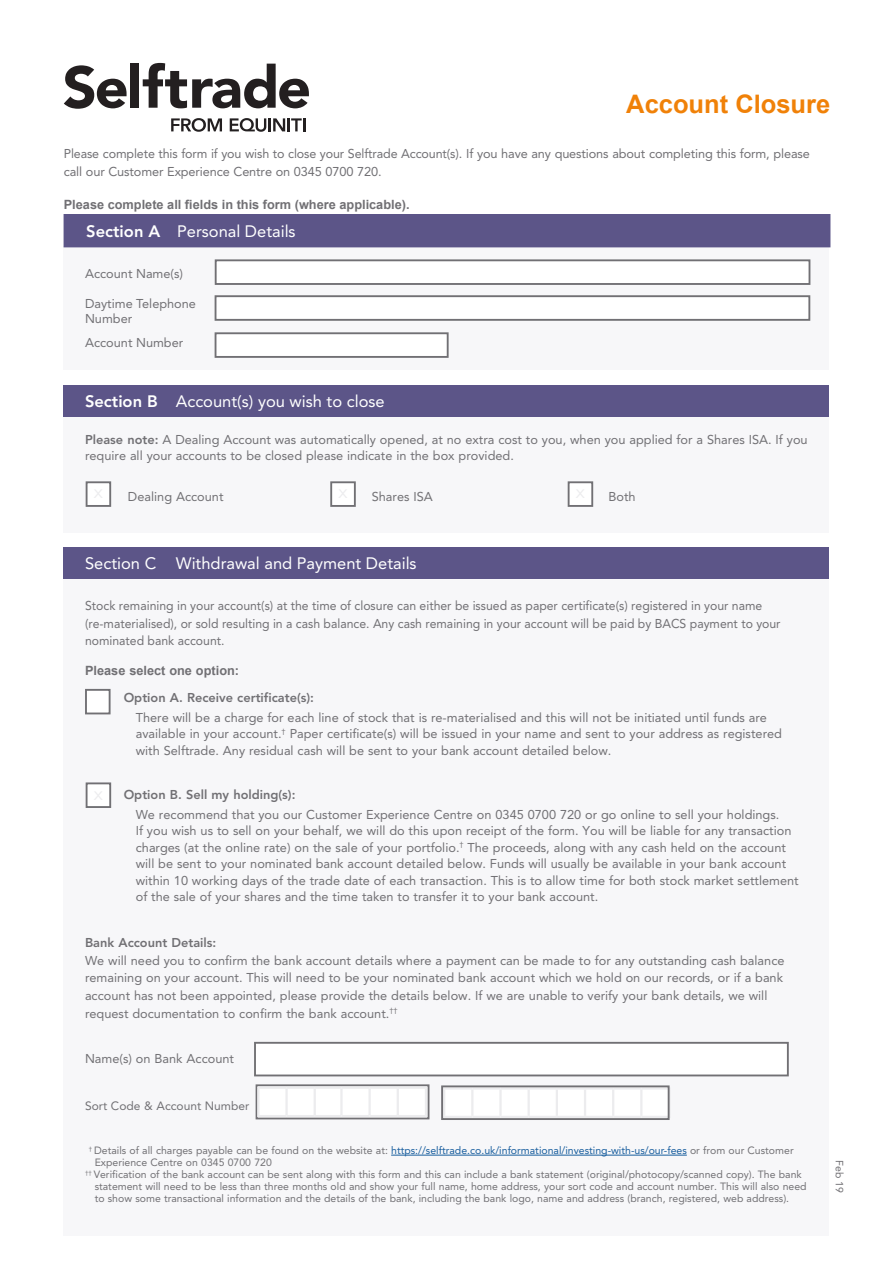
<style>
.page{position:relative;width:893px;height:1263px;background:#fff}
.page>*{position:absolute;margin:0;border:0;box-sizing:border-box;transform-origin:0 0}
.t1{font:700 25.5px "Arial";color:#f08108}
.t2{font:16.5px "Avenir LT Std";color:#fff}
.t3{font:12.75px/16.5px "Avenir LT Std";color:#717074}
.t4{font:12.75px/17.7px "Avenir LT Std";color:#717074;scale:.96 1}
.t5{font:800 12.75px/27px "Avenir LT Std";color:#717074}
.t6{font:700 12.75px "Arial";color:#717074}
.t7{font:12px "Avenir LT Std";color:#717074}
.t8{font:10.5px "Avenir LT Std";color:#717074}
.s1{font-weight:800}
.s2{font-family:"Arial";font-weight:700}
.s3{color:#175d9e}
</style>
<div class="page">
<div style="left:64px;top:247px;width:765px;height:123px;background:#f7f7f9"></div>
<div style="left:64px;top:413px;width:765px;height:120px;background:#f7f7f9"></div>
<div style="left:64px;top:579px;width:765px;height:656px;background:#f7f7f9"></div>
<hr style="left:391px;top:1155px;width:296px;height:1px;background:#175d9e">
<div style="left:64px;top:215px;width:766px;height:32px;background:#5c5588"></div>
<div style="left:64px;top:214px;width:766px;height:33px;border:2px solid #5c5588"></div>
<div style="left:64px;top:385px;width:765px;height:32px;background:#5c5588"></div>
<div style="left:64px;top:547px;width:765px;height:32px;background:#5c5588"></div>
<div style="left:215px;top:332px;width:234px;height:26px;background:#fff;border:2px solid #717074"></div>
<div style="left:87px;top:482px;width:23px;height:24px;background:#fff"></div>
<div style="left:86px;top:481px;width:25px;height:26px;border:2px solid #717074"></div>
<div style="left:85px;top:689px;width:26px;height:25px;background:#fff;border:2px solid #717074"></div>
<div style="left:331px;top:482px;width:24px;height:24px;background:#fff"></div>
<div style="left:330px;top:481px;width:26px;height:26px;border:2px solid #717074"></div>
<div style="left:87px;top:783px;width:23px;height:24px;background:#fff"></div>
<div style="left:86px;top:782px;width:25px;height:26px;border:2px solid #717074"></div>
<div style="left:569px;top:482px;width:23px;height:24px;background:#fff"></div>
<div style="left:568px;top:481px;width:25px;height:26px;border:2px solid #717074"></div>
<div style="left:215px;top:259px;width:595px;height:26px;background:#fff;border:2px solid #717074"></div>
<div style="left:215px;top:295px;width:595px;height:26px;background:#fff;border:2px solid #717074"></div>
<div style="left:254px;top:1042px;width:535px;height:34px;background:#fff;border:2px solid #717074"></div>
<div style="left:442px;top:1086px;width:227px;height:33px;background:#fff"></div>
<hr style="left:443px;top:1087px;width:29px;height:2px;background:#ececee">
<hr style="left:443px;top:1089px;width:2px;height:27px;background:#ececee">
<hr style="left:472px;top:1087px;width:28px;height:2px;background:#ececee">
<hr style="left:471px;top:1089px;width:2px;height:27px;background:#ececee">
<hr style="left:500px;top:1087px;width:29px;height:2px;background:#ececee">
<hr style="left:499px;top:1089px;width:3px;height:27px;background:#ececee">
<hr style="left:529px;top:1087px;width:28px;height:2px;background:#ececee">
<hr style="left:528px;top:1089px;width:2px;height:27px;background:#ececee">
<hr style="left:557px;top:1087px;width:28px;height:2px;background:#ececee">
<hr style="left:556px;top:1089px;width:2px;height:27px;background:#ececee">
<hr style="left:585px;top:1087px;width:28px;height:2px;background:#ececee">
<hr style="left:584px;top:1089px;width:2px;height:27px;background:#ececee">
<hr style="left:613px;top:1087px;width:28px;height:2px;background:#ececee">
<hr style="left:612px;top:1089px;width:2px;height:27px;background:#ececee">
<hr style="left:641px;top:1087px;width:30px;height:2px;background:#ececee">
<hr style="left:640px;top:1089px;width:2px;height:27px;background:#ececee">
<hr style="left:668px;top:1089px;width:3px;height:27px;background:#ececee">
<hr style="left:443px;top:1116px;width:29px;height:2px;background:#ececee">
<hr style="left:472px;top:1116px;width:28px;height:2px;background:#ececee">
<hr style="left:500px;top:1116px;width:29px;height:2px;background:#ececee">
<hr style="left:529px;top:1116px;width:28px;height:2px;background:#ececee">
<hr style="left:557px;top:1116px;width:28px;height:2px;background:#ececee">
<hr style="left:585px;top:1116px;width:28px;height:2px;background:#ececee">
<hr style="left:613px;top:1116px;width:28px;height:2px;background:#ececee">
<hr style="left:641px;top:1116px;width:30px;height:2px;background:#ececee">
<div style="left:441px;top:1085px;width:229px;height:35px;border:2px solid #717074"></div>
<div style="left:256px;top:1084px;width:173px;height:35px;background:#fff;border:2px solid #717074"></div>
<hr style="left:257px;top:1086px;width:30px;height:3px;background:#ececee">
<hr style="left:257px;top:1089px;width:2px;height:26px;background:#ececee">
<hr style="left:287px;top:1086px;width:28px;height:3px;background:#ececee">
<hr style="left:285px;top:1089px;width:3px;height:26px;background:#ececee">
<hr style="left:315px;top:1086px;width:26px;height:3px;background:#ececee">
<hr style="left:314px;top:1089px;width:2px;height:26px;background:#ececee">
<hr style="left:341px;top:1086px;width:29px;height:3px;background:#ececee">
<hr style="left:340px;top:1089px;width:3px;height:26px;background:#ececee">
<hr style="left:370px;top:1086px;width:28px;height:3px;background:#ececee">
<hr style="left:368px;top:1089px;width:3px;height:26px;background:#ececee">
<hr style="left:398px;top:1086px;width:29px;height:3px;background:#ececee">
<hr style="left:397px;top:1089px;width:2px;height:26px;background:#ececee">
<hr style="left:425px;top:1089px;width:2px;height:26px;background:#ececee">
<hr style="left:257px;top:1115px;width:30px;height:2px;background:#ececee">
<hr style="left:287px;top:1115px;width:28px;height:2px;background:#ececee">
<hr style="left:315px;top:1115px;width:26px;height:2px;background:#ececee">
<hr style="left:341px;top:1115px;width:29px;height:2px;background:#ececee">
<hr style="left:370px;top:1115px;width:28px;height:2px;background:#ececee">
<hr style="left:398px;top:1115px;width:29px;height:2px;background:#ececee">
<svg style="left:143px;top:63px;width:166px;height:45px"></svg>
<div style="left:130px;top:64px;width:9px;height:44px;background:#231f20"></div>
<svg style="left:64px;top:65px;width:63px;height:44px"></svg>
<svg style="left:230px;top:118px;width:75px;height:14px"></svg>
<svg style="left:171px;top:118px;width:51px;height:14px"></svg>
<p class="t1" style="left:626px;top:87px;width:206px">Account Closure</p>
<p class="t3" style="left:64px;top:145px;width:748px;line-height:18px">Please complete this form if you wish to close your Selftrade Account(s). If you have any questions about completing this form, please call our Customer Experience Centre on 0345 0700 720.</p>
<p class="t6" style="left:64px;top:196px;width:347px">Please complete all fields in this form (where applicable).</p>
<p class="t2" style="left:86px;top:222px;width:211px"><span class="s1">Section A</span> Personal Details</p>
<p class="t3" style="left:85px;top:265px;width:100px">Account Name(s)</p>
<p class="t3" style="left:85px;top:296px;width:113px;line-height:15px">Daytime Telephone<br>Number</p>
<p class="t3" style="left:85px;top:334px;width:100px">Account Number</p>
<p class="t2" style="left:85px;top:392px;width:301px"><span class="s1">Section B</span> Account(s) you wish to close</p>
<p class="t3" style="left:85px;top:432px;width:724px"><span class="s1">Please note:</span> A Dealing Account was automatically opened, at no extra cost to you, when you applied for a Shares ISA. If you require all your accounts to be closed please indicate in the box provided.</p>
<p class="t3" style="left:128px;top:488px;width:97px">Dealing Account</p>
<p class="t3" style="left:372px;top:488px;width:63px">Shares ISA</p>
<p class="t3" style="left:608px;top:488px;width:29px">Both</p>
<p class="t2" style="left:85px;top:554px;width:333px">Section C Withdrawal and Payment Details</p>
<p class="t4" style="left:85px;top:597px;width:726px">Stock remaining in your account(s) at the time of closure can either be issued as paper certificate(s) registered in your name (re-materialised), or sold resulting in a cash balance. Any cash remaining in your account will be paid by BACS payment to your nominated bank account.</p>
<p class="t5" style="left:124px;top:657px;width:192px;text-indent:-39px"><span class="s2">Please select one option:<br></span>Option A. Receive certificate(s):</p>
<p class="t3" style="left:136px;top:709px;width:648px">There will be a charge for each line of stock that is re-materialised and this will not be initiated until funds are available in your account.<sup>†</sup> Paper certificate(s) will be issued in your name and sent to your address as registered with Selftrade. Any residual cash will be sent to your bank account detailed below.</p>
<p class="t3" style="left:136px;top:785px;width:645px;line-height:19.5px;text-indent:-12px"><span class="s1">Option B. Sell my holding(s):<br></span>We recommend that you our Customer Experience Centre on 0345 0700 720 or go online to sell your holdings.</p>
<p class="t3" style="left:136px;top:822px;width:664px">If you wish us to sell on your behalf, we will do this upon receipt of the form. You will be liable for any transaction charges (at the online rate) on the sale of your portfolio.<sup>†</sup> The proceeds, along with any cash held on the account will be sent to your nominated bank account detailed below. Funds will usually be available in your bank account within 10 working days of the trade date of each transaction. This is to allow time for both stock market settlement of the sale of your shares and the time taken to transfer it to your bank account.</p>
<p class="t3" style="left:85px;top:934px;width:701px;line-height:17.7px"><span class="s1">Bank Account Details:<br></span>We will need you to confirm the bank account details where a payment can be made to for any outstanding cash balance remaining on your account. This will need to be your nominated bank account which we hold on our records, or if a bank account has not been appointed, please provide the details below. If we are unable to verify your bank details, we will request documentation to confirm the bank account.<sup>††</sup></p>
<p class="t3" style="left:85px;top:1051px;width:150px">Name(s) on Bank Account</p>
<p class="t7" style="left:85px;top:1098px;width:166px">Sort Code &amp; Account Number</p>
<p class="t8" style="left:89px;top:1144px;width:706px"><sup>†</sup> Details of all charges payable can be found on the website at: <span class="s3">https://selftrade.co.uk/informational/investing-with-us/our-fees</span> or from our Customer</p>
<p class="t8" style="left:95px;top:1156px;width:179px">Experience Centre on 0345 0700 720</p>
<p class="t8" style="left:85px;top:1168px;width:718px"><sup>††</sup> Verification of the bank account can be sent along with this form and this can include a bank statement (original/photocopy/scanned copy). The bank</p>
<p class="t8" style="left:95px;top:1180px;width:713px">statement will need to be less than three months old and show your full name, home address, your sort code and account number. This will also need</p>
<p class="t8" style="left:95px;top:1192px;width:696px">to show some transactional information and the details of the bank, including the bank logo, name and address (branch, registered, web address).</p>
<p class="t8" style="left:846px;top:1160px;width:34px;rotate:90deg">Feb 19</p>
</div>
